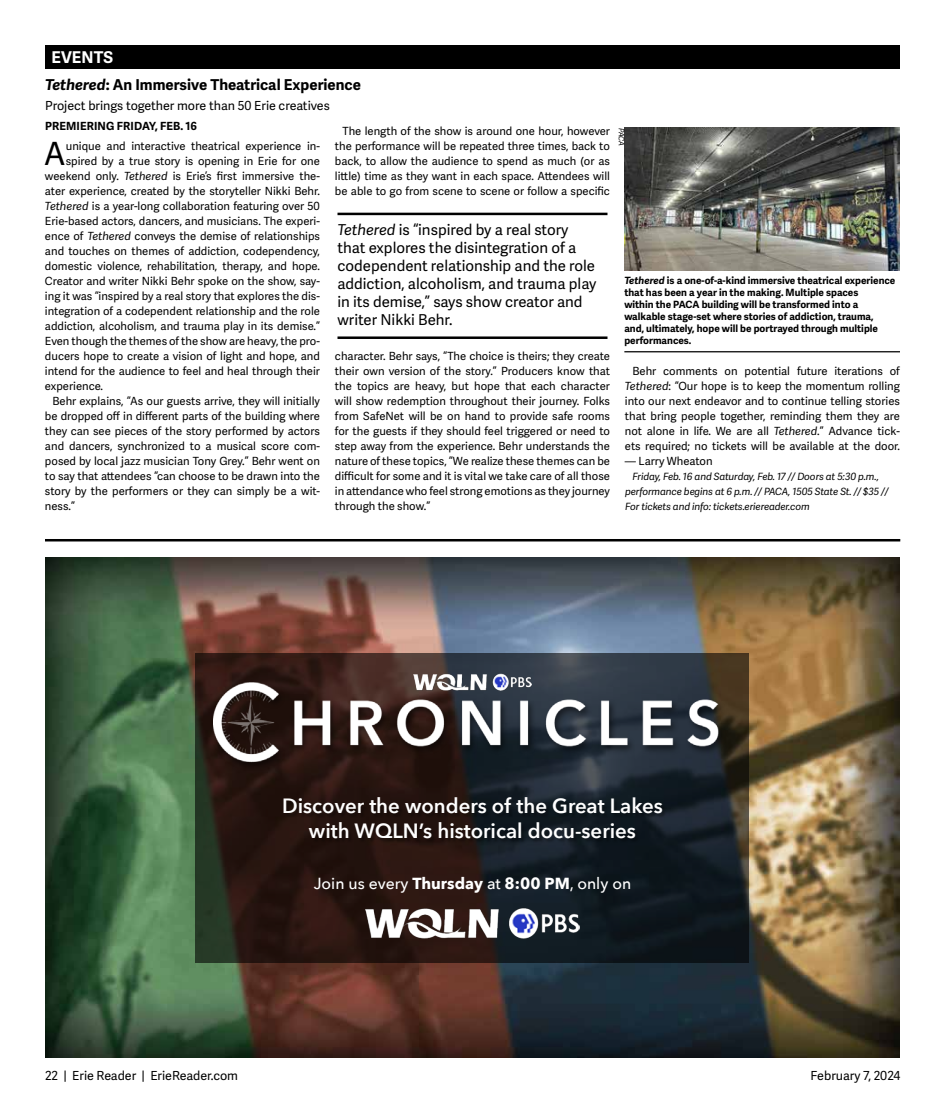
<style>
.page{position:relative;width:945px;height:1103px;background:#fff}
.page>*{position:absolute;margin:0;border:0;box-sizing:border-box;transform-origin:0 0}
.t1{font:32px "Adelle Sans";color:#000}
.t2{font:600 20.62px/24.8px "Avenir Next";color:#fff;text-align:center}
.t3{font:700 16.25px "Adelle Sans";letter-spacing:.01em;color:#fff}
.t4{font:500 16px "Avenir Next";color:#fff}
.t5{font:15px/18px "Adelle Sans";color:#000}
.t6{font:700 15px "Adelle Sans";color:#000}
.t7{font:12.5px "Adelle Sans";color:#000}
.t8{font:11.25px/15px "Adelle Sans";color:#000;text-align:justify}
.t9{font:700 11.25px "Adelle Sans";letter-spacing:.01em;color:#000}
.t10{font:700 10px/12px "Adelle Sans";color:#000}
.t11{font:italic 10px/15px "Adelle Sans";letter-spacing:-.01em;color:#000}
.t12{font:italic 7.5px "Adelle Sans";color:#000}
.s1{font-style:italic}
.s2{font-weight:700}
</style>
<div class="page">
<hr style="left:45px;top:539px;width:855px;height:2px;background:#000">
<img style="left:624px;top:128px;width:276px;height:142px">
<hr style="left:624px;top:351px;width:276px;height:1px;background:#000">
<img style="left:45px;top:558px;width:855px;height:499px">
<svg style="left:196px;top:653px;width:553px;height:309px;background:#231e1e"></svg>
<div style="left:285px;top:799px;width:382px;height:44px;background:#000;opacity:.29"></div>
<div style="left:210px;top:680px;width:517px;height:91px;background:#000;opacity:.51"></div>
<img style="left:213px;top:682px;width:519px;height:91px">
<img style="left:365px;top:907px;width:215px;height:31px">
<img style="left:414px;top:673px;width:117px;height:17px">
<div style="left:45px;top:45px;width:855px;height:23px;background:#000"></div>
<hr style="left:338px;top:213px;width:270px;height:2px;background:#000">
<hr style="left:338px;top:336px;width:270px;height:3px;background:#000">
<h3 class="t3" style="left:51px;top:47px;width:63px">EVENTS</h3>
<h3 class="t6" style="left:45px;top:75px;width:317px"><span class="s1">Tethered</span>: An Immersive Theatrical Experience</h3>
<p class="t7" style="left:45px;top:97px;width:286px">Project brings together more than 50 Erie creatives</p>
<p class="t9" style="left:45px;top:119px;width:153px">PREMIERING FRIDAY, FEB. 16</p>
<h1 class="t1" style="left:44px;top:131px;width:23px">A</h1>
<p class="t8" style="left:66px;top:138px;width:256px">unique and interactive theatrical experience in-</p>
<p class="t8" style="left:335px;top:123px;width:277px;text-indent:8px">The length of the show is around one hour, however the performance will be repeated three times, back to back, to allow the audience to spend as much (or as little) time as they want in each space. Attendees will be able to go from scene to scene or follow a specific</p>
<p class="t8" style="left:66px;top:153px;width:256px">spired by a true story is opening in Erie for one</p>
<p class="t8" style="left:45px;top:168px;width:276px">weekend only. <span class="s1">Tethered</span> is Erie’s first immersive the-</p>
<p class="t8" style="left:45px;top:183px;width:277px">ater experience, created by the storyteller Nikki Behr.</p>
<p class="t8" style="left:45px;top:198px;width:276px"><span class="s1">Tethered</span> is a year-long collaboration featuring over 50</p>
<p class="t8" style="left:45px;top:213px;width:276px">Erie-based actors, dancers, and musicians. The experi-</p>
<p class="t8" style="left:45px;top:228px;width:277px">ence of <span class="s1">Tethered</span> conveys the demise of relationships</p>
<p class="t8" style="left:45px;top:243px;width:277px">and touches on themes of addiction, codependency,</p>
<p class="t8" style="left:45px;top:258px;width:277px">domestic violence, rehabilitation, therapy, and hope.</p>
<p class="t8" style="left:45px;top:273px;width:277px">Creator and writer Nikki Behr spoke on the show, say-</p>
<p class="t8" style="left:45px;top:288px;width:276px">ing it was “inspired by a real story that explores the dis-</p>
<p class="t8" style="left:45px;top:303px;width:277px">integration of a codependent relationship and the role</p>
<p class="t8" style="left:45px;top:318px;width:276px">addiction, alcoholism, and trauma play in its demise.”</p>
<p class="t8" style="left:45px;top:333px;width:276px">Even though the themes of the show are heavy, the pro-</p>
<p class="t8" style="left:45px;top:348px;width:277px">ducers hope to create a vision of light and hope, and</p>
<p class="t8" style="left:45px;top:363px;width:276px">intend for the audience to feel and heal through their</p>
<p class="t8" style="left:45px;top:378px;width:60px">experience.</p>
<p class="t8" style="left:53px;top:393px;width:269px">Behr explains, “As our guests arrive, they will initially</p>
<p class="t8" style="left:45px;top:408px;width:276px">be dropped off in different parts of the building where</p>
<p class="t8" style="left:45px;top:423px;width:276px">they can see pieces of the story performed by actors</p>
<p class="t8" style="left:45px;top:438px;width:277px">and dancers, synchronized to a musical score com-</p>
<p class="t8" style="left:45px;top:453px;width:277px">posed by local jazz musician Tony Grey.” Behr went on</p>
<p class="t8" style="left:45px;top:468px;width:277px">to say that attendees “can choose to be drawn into the</p>
<p class="t8" style="left:45px;top:483px;width:276px">story by the performers or they can simply be a wit-</p>
<p class="t8" style="left:45px;top:498px;width:32px">ness.”</p>
<h3 class="t5" style="left:338px;top:220px;width:260px"><span class="s1">Tethered</span> is “inspired by a real story that explores the disintegration of a codependent relationship and the role addiction, alcoholism, and trauma play in its demise,” says show creator and writer Nikki Behr.</h3>
<p class="t8" style="left:335px;top:348px;width:277px">character. Behr says, “The choice is theirs; they create their own version of the story.” Producers know that the topics are heavy, but hope that each character will show redemption throughout their journey. Folks from SafeNet will be on hand to provide safe rooms for the guests if they should feel triggered or need to step away from the experience. Behr understands the nature of these topics, “We realize these themes can be difficult for some and it is vital we take care of all those in attendance who feel strong emotions as they journey through the show.”</p>
<p class="t12" style="left:627px;top:128px;width:20px;rotate:90deg">PACA</p>
<p class="t10" style="left:624px;top:274px;width:273px"><span class="s1">Tethered</span> is a one-of-a-kind immersive theatrical experience that has been a year in the making. Multiple spaces<br>within the PACA building will be transformed into a walkable stage-set where stories of addiction, trauma, and, ultimately, hope will be portrayed through multiple performances.</p>
<p class="t8" style="left:625px;top:363px;width:277px;text-indent:8px">Behr comments on potential future iterations of <span class="s1">Tethered</span>: “Our hope is to keep the momentum rolling into our next endeavor and to continue telling stories that bring people together, reminding them they are not alone in life. We are all <span class="s1">Tethered</span>.” Advance tick&shy;ets required; no tickets will be available at the door.</p>
<p class="t8" style="left:625px;top:453px;width:89px">— Larry Wheaton</p>
<p class="t11" style="left:625px;top:469px;width:265px;text-indent:8px">Friday, Feb. 16 and Saturday, Feb. 17 // Doors at 5:30 p.m., performance begins at 6 p.m. // PACA, 1505 State St. // $35 //<br>For tickets and info: tickets.eriereader.com</p>
<h2 class="t2" style="left:282px;top:793px;width:382px">Discover the wonders of the Great Lakes with WQLN’s historical docu-series</h2>
<h3 class="t4" style="left:314px;top:870px;width:319px">Join us every <span class="s2">Thursday</span> at <span class="s2">8:00 PM</span>, only on</h3>
<p class="t7" style="left:45px;top:1066px;width:195px">22 | Erie Reader | ErieReader.com</p>
<p class="t7" style="left:811px;top:1067px;width:91px">February 7, 2024</p>
</div>
